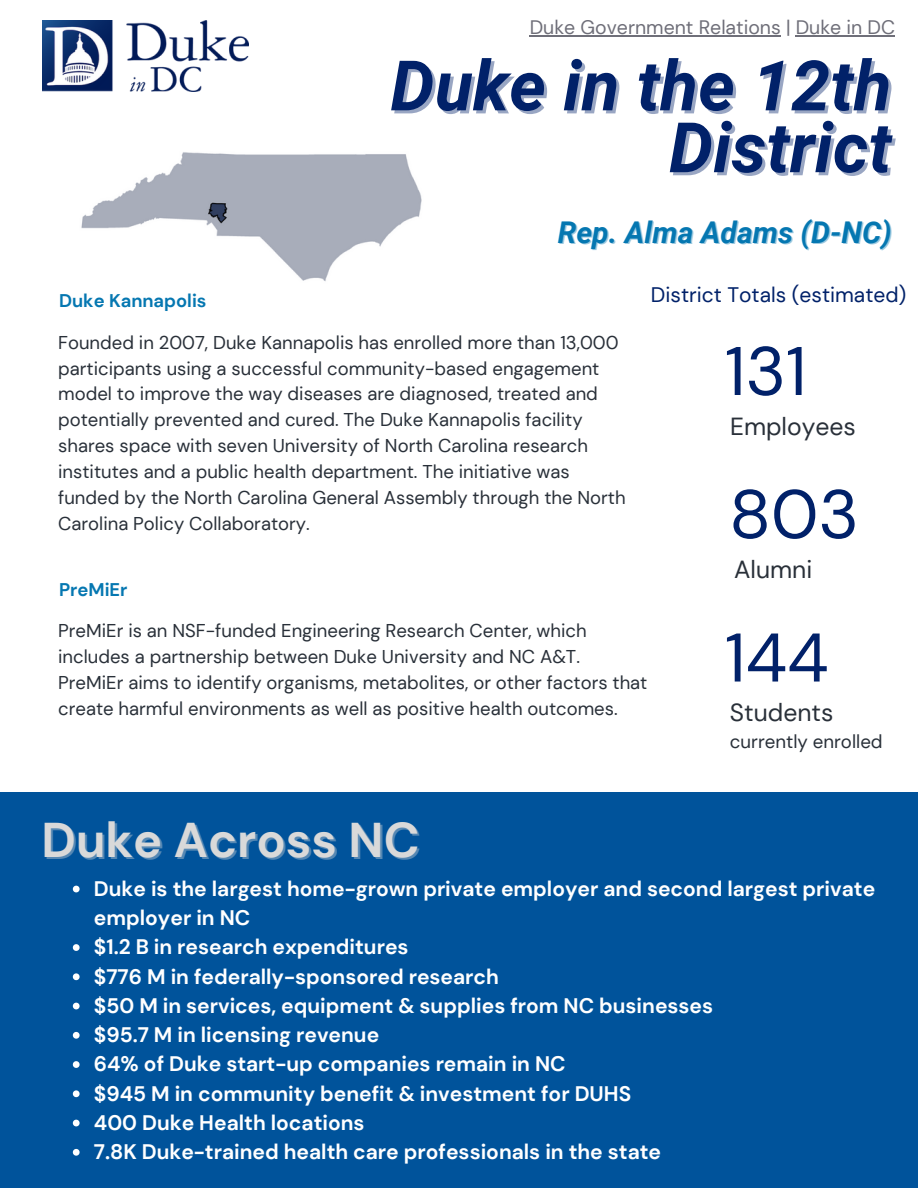
<style>
.page{position:relative;width:918px;height:1188px;background:#fff}
.page>*{position:absolute;margin:0;border:0;box-sizing:border-box;transform-origin:0 0}
.t1{font:italic 700 69.6px/61.8px "Roboto";color:#012169;text-align:right}
.t2{font:68.55px "DM Sans";color:#012169}
.t3{font:700 48.6px "DM Sans";color:#d9d9d9}
.t4{font:italic 700 30px "Roboto";color:#0577b1}
.t5{font:24.75px "DM Sans";color:#293039}
.t6{font:700 21px/29.2px "DM Sans";color:#fff}
.t7{font:21px "DM Sans";color:#012169}
.t8{font:19.5px "DM Sans";color:#6f6f79}
.t9{font:18.75px "DM Sans";color:#293039}
.t10{font:18.45px/25.8px "DM Sans";color:#293039}
.t11{font:700 18.3px "DM Sans";color:#0577b1}
</style>
<div class="page">
<img style="left:42px;top:21px;width:206px;height:71px">
<div style="left:0;top:792px;width:918px;height:396px;background:#00539b"></div>
<img style="left:81px;top:152px;width:341px;height:130px">
<hr style="left:530px;top:35px;width:251px;height:1px;background:#6f6f79">
<hr style="left:796px;top:35px;width:99px;height:1px;background:#6f6f79">
<svg style="left:73px;top:886px;width:7px;height:6px"></svg>
<svg style="left:73px;top:944px;width:7px;height:7px"></svg>
<svg style="left:73px;top:973px;width:7px;height:7px"></svg>
<svg style="left:73px;top:1003px;width:7px;height:6px"></svg>
<svg style="left:73px;top:1032px;width:7px;height:7px"></svg>
<svg style="left:73px;top:1061px;width:7px;height:7px"></svg>
<svg style="left:73px;top:1090px;width:7px;height:7px"></svg>
<svg style="left:73px;top:1120px;width:7px;height:6px"></svg>
<svg style="left:73px;top:1149px;width:7px;height:7px"></svg>
<p class="t8" style="left:530px;top:15px;width:367px">Duke Government Relations | Duke in DC</p>
<h1 class="t1" style="left:390px;top:56px;width:503px">Duke in the 12th<br>District</h1>
<h3 class="t4" style="left:558px;top:215px;width:336px">Rep. Alma Adams (D-NC)</h3>
<p class="t11" style="left:59px;top:289px;width:149px">Duke Kannapolis</p>
<p class="t10" style="left:58px;top:329px;width:569px">Founded in 2007, Duke Kannapolis has enrolled more than 13,000 participants using a successful community-based engagement model to improve the way diseases are diagnosed, treated and potentially prevented and cured. The Duke Kannapolis facility shares space with seven University of North Carolina research institutes and a public health department. The initiative was funded by the North Carolina General Assembly through the North Carolina Policy Collaboratory.</p>
<p class="t7" style="left:651px;top:281px;width:257px">District Totals (estimated)</p>
<h2 class="t2" style="left:725px;top:327px;width:83px">131</h2>
<h3 class="t5" style="left:730px;top:410px;width:127px">Employees</h3>
<h2 class="t2" style="left:729px;top:470px;width:131px">803</h2>
<h3 class="t5" style="left:734px;top:553px;width:80px">Alumni</h3>
<p class="t11" style="left:59px;top:578px;width:70px">PreMiEr</p>
<p class="t10" style="left:58px;top:618px;width:591px">PreMiEr is an NSF-funded Engineering Research Center, which includes a partnership between Duke University and NC A&amp;T.<br>PreMiEr aims to identify organisms, metabolites, or other factors that create harmful environments as well as positive health outcomes.</p>
<h3 class="t3" style="left:41px;top:809px;width:380px">Duke Across NC</h3>
<h2 class="t2" style="left:725px;top:614px;width:105px">144</h2>
<h3 class="t5" style="left:730px;top:697px;width:105px">Students</h3>
<p class="t9" style="left:730px;top:730px;width:154px">currently enrolled</p>
<p class="t6" style="left:94px;top:874px;width:783px">Duke is the largest home-grown private employer and second largest private employer in NC<br>$1.2 B in research expenditures<br>$776 M in federally-sponsored research<br>$50 M in services, equipment &amp; supplies from NC businesses<br>$95.7 M in licensing revenue<br>64% of Duke start-up companies remain in NC<br>$945 M in community benefit &amp; investment for DUHS<br>400 Duke Health locations<br>7.8K Duke-trained health care professionals in the state</p>
</div>
